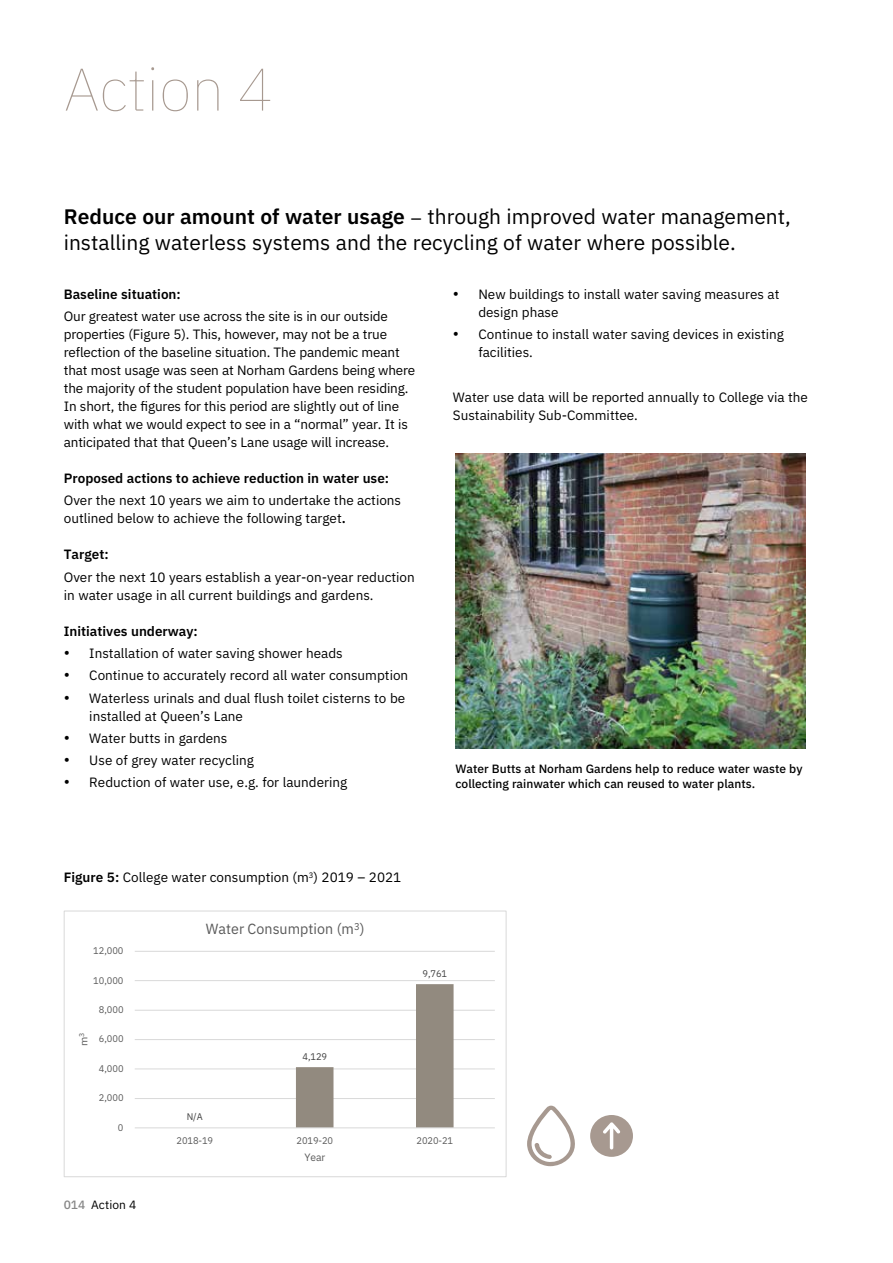
<style>
.page{position:relative;width:893px;height:1263px;background:#fff}
.page>*{position:absolute;margin:0;border:0;box-sizing:border-box;transform-origin:0 0}
.t1{font:100 60px "IBM Plex Sans";letter-spacing:-.01em;color:#a79990}
.t2{font:21px/25.5px "IBM Plex Sans";color:#000}
.t3{font:14.7px "IBM Plex Sans";letter-spacing:.005em;color:#595959}
.t4{font:13.5px/18px "IBM Plex Sans";color:#000}
.t5{font:600 13.5px "IBM Plex Sans";color:#000}
.t6{font:500 12px/14.4px "IBM Plex Sans";color:#000}
.t7{font:12px "IBM Plex Sans";letter-spacing:.01em;color:#000}
.t8{font:10.65px "IBM Plex Sans";color:#595959}
.t9{font:10.35px "IBM Plex Sans";color:#595959}
.t10{font:9.6px "IBM Plex Sans";letter-spacing:.005em;color:#595959}
.t11{font:9.6px "IBM Plex Sans";letter-spacing:-.01em;color:#404040}
.s1{font-weight:600}
.s2{font-weight:500;color:#878787}
</style>
<div class="page">
<svg style="left:527px;top:1106px;width:106px;height:60px"></svg>
<img style="left:455px;top:454px;width:350px;height:295px">
<hr style="left:135px;top:1098px;width:360px;height:1px;background:#d9d9d9">
<hr style="left:135px;top:1068px;width:360px;height:1px;background:#d9d9d9">
<hr style="left:135px;top:1039px;width:360px;height:1px;background:#d9d9d9">
<hr style="left:135px;top:1010px;width:360px;height:1px;background:#d9d9d9">
<hr style="left:135px;top:980px;width:360px;height:1px;background:#d9d9d9">
<hr style="left:135px;top:951px;width:360px;height:1px;background:#d9d9d9">
<svg style="left:296px;top:984px;width:158px;height:143px"></svg>
<hr style="left:135px;top:1127px;width:360px;height:1px;background:#d9d9d9">
<div style="left:64px;top:911px;width:442px;height:266px;border:1px solid #d9d9d9"></div>
<h1 class="t1" style="left:64px;top:45px;width:211px">Action 4</h1>
<h2 class="t2" style="left:64px;top:202px;width:729px"><span class="s1">Reduce our amount of water usage</span> through improved water management, installing waterless systems and the recycling of water where possible.</h2>
<p class="t5" style="left:64px;top:284px;width:119px">Baseline situation:</p>
<p class="t4" style="left:64px;top:306px;width:353px">Our greatest water use across the site is in our outside properties (Figure 5). This, however, may not be a true reflection of the baseline situation. The pandemic meant that most usage was seen at Norham Gardens being where the majority of the student population have been residing.<br>In short, the figures for this period are slightly out of line with what we would expect to see in a “normal” year. It is anticipated that that Queen’s Lane usage will increase.</p>
<p class="t5" style="left:64px;top:468px;width:327px">Proposed actions to achieve reduction in water use:</p>
<p class="t4" style="left:64px;top:491px;width:339px">Over the next 10 years we aim to undertake the actions outlined below to achieve the following target<span class="s1">.</span></p>
<p class="t5" style="left:64px;top:544px;width:46px">Target:</p>
<p class="t4" style="left:64px;top:567px;width:353px">Over the next 10 years establish a year-on-year reduction in water usage in all current buildings and gardens.</p>
<p class="t5" style="left:64px;top:620px;width:136px">Initiatives underway:</p>
<p class="t4" style="left:64px;top:643px;width:280px">• Installation of water saving shower heads</p>
<p class="t4" style="left:64px;top:665px;width:346px">• Continue to accurately record all water consumption</p>
<p class="t4" style="left:89px;top:688px;width:317px;text-indent:-26px">• Waterless urinals and dual flush toilet cisterns to be installed at Queen’s Lane</p>
<p class="t4" style="left:64px;top:728px;width:165px">• Water butts in gardens</p>
<p class="t4" style="left:64px;top:750px;width:192px">• Use of grey water recycling</p>
<p class="t4" style="left:64px;top:772px;width:285px">• Reduction of water use, e.g. for laundering</p>
<p class="t4" style="left:478px;top:284px;width:303px;text-indent:-26px">• New buildings to install water saving measures at design phase</p>
<p class="t4" style="left:478px;top:324px;width:307px;text-indent:-26px">• Continue to install water saving devices in existing facilities.</p>
<p class="t4" style="left:453px;top:387px;width:357px">Water use data will be reported annually to College via the<br>Sustainability Sub-Committee.</p>
<p class="t6" style="left:455px;top:761px;width:349px">Water Butts at Norham Gardens help to reduce water waste by collecting rainwater which can reused to water plants.</p>
<p class="t4" style="left:64px;top:867px;width:339px"><span class="s1">Figure 5:</span> College water consumption (m<sup>3</sup>) 2019 – 2021</p>
<p class="t10" style="left:93px;top:944px;width:32px">12,000</p>
<p class="t10" style="left:93px;top:973px;width:32px">10,000</p>
<p class="t9" style="left:76px;top:1046px;width:15px;rotate:-90deg">m<sup>3</sup></p>
<p class="t10" style="left:99px;top:1002px;width:26px">8,000</p>
<p class="t10" style="left:99px;top:1032px;width:26px">6,000</p>
<p class="t10" style="left:99px;top:1061px;width:26px">4,000</p>
<p class="t10" style="left:99px;top:1091px;width:26px">2,000</p>
<p class="t10" style="left:118px;top:1120px;width:7px">0</p>
<p class="t7" style="left:64px;top:1195px;width:74px"><span class="s2">014</span> Action 4</p>
<p class="t3" style="left:206px;top:918px;width:160px">Water Consumption (m<sup>3</sup>)</p>
<p class="t11" style="left:187px;top:1110px;width:18px">N/A</p>
<p class="t11" style="left:302px;top:1049px;width:26px">4,129</p>
<p class="t11" style="left:423px;top:966px;width:26px">9,761</p>
<p class="t10" style="left:176px;top:1133px;width:38px">2018-19</p>
<p class="t10" style="left:296px;top:1133px;width:38px">2019-20</p>
<p class="t10" style="left:416px;top:1133px;width:38px">2020-21</p>
<p class="t8" style="left:304px;top:1149px;width:22px">Year</p>
</div>
